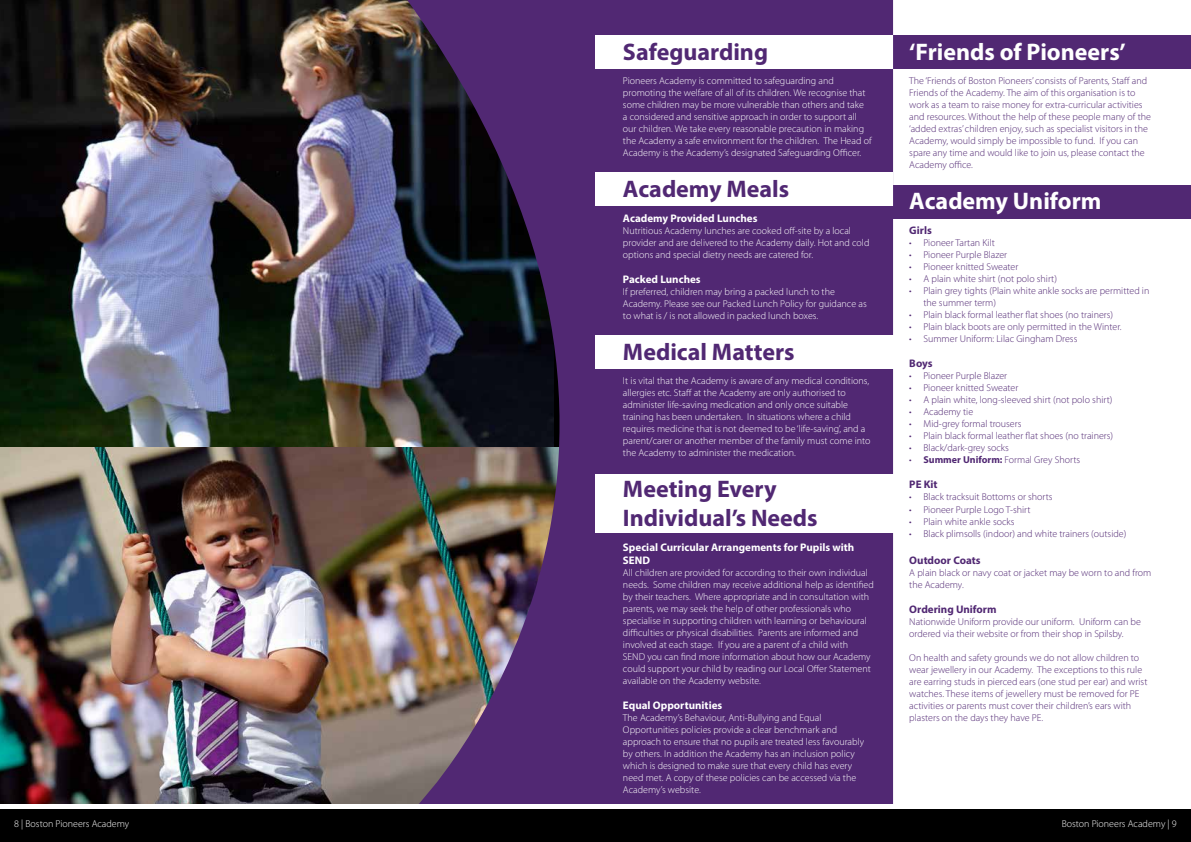
<style>
.page{position:relative;width:1191px;height:842px;background:#fff}
.page>*{position:absolute;margin:0;border:0;box-sizing:border-box;transform-origin:0 0}
.t1{font:700 24px/28.8px "Myriad Pro";color:#512873}
.t2{font:700 24px "Myriad Pro";color:#fff}
.t3{font:700 11px/13.2px "Myriad Pro";color:#fff}
.t4{font:700 11px "Myriad Pro";color:#512873}
.t5{font:300 10px/12px "Myriad Pro";color:#fff}
.t6{font:300 10px/12px "Myriad Pro";color:#512873}
.s1{font-weight:700}
</style>
<div class="page">
<div style="left:878px;top:36px;width:313px;height:33px;background:#512873"></div>
<div style="left:878px;top:185px;width:313px;height:33px;background:#512873"></div>
<img style="left:0;top:446px;width:401px;height:358px">
<img style="left:0;top:0;width:401px;height:446px">
<div style="left:0;top:806px;width:1191px;height:36px;background:#000"></div>
<svg style="left:401px;top:0;width:492px;height:804px;background:#4d2e65"></svg>
<div style="left:595px;top:36px;width:298px;height:33px;background:#fff"></div>
<div style="left:595px;top:173px;width:298px;height:33px;background:#fff"></div>
<div style="left:0;top:804px;width:1191px;height:5px;background:#fff"></div>
<div style="left:595px;top:336px;width:305px;height:33px;background:#fff"></div>
<div style="left:595px;top:474px;width:305px;height:59px;background:#fff"></div>
<h1 class="t1" style="left:623px;top:37px;width:147px">Safeguarding</h1>
<p class="t5" style="left:623px;top:75px;width:250px">Pioneers Academy is committed to safeguarding and promoting the welfare of all of its children. We recognise that some children may be more vulnerable than others and take<br>a considered and sensitive approach in order to support all our children. We take every reasonable precaution in making the Academy a safe environment for the children. The Head of Academy is the Academy’s designated Safeguarding Officer.</p>
<h1 class="t1" style="left:623px;top:174px;width:168px">Academy Meals</h1>
<p class="t3" style="left:623px;top:211px;width:136px">Academy Provided Lunches</p>
<p class="t5" style="left:623px;top:225px;width:248px">Nutritious Academy lunches are cooked off-site by a local provider and are delivered to the Academy daily. Hot and cold options and special dietry needs are catered for.</p>
<p class="t3" style="left:623px;top:273px;width:79px">Packed Lunches</p>
<p class="t5" style="left:623px;top:286px;width:245px">If preferred, children may bring a packed lunch to the<br>Academy. Please see our Packed Lunch Policy for guidance as to what is / is not allowed in packed lunch boxes.</p>
<h1 class="t1" style="left:623px;top:337px;width:173px">Medical Matters</h1>
<p class="t5" style="left:623px;top:375px;width:249px">It is vital that the Academy is aware of any medical conditions, allergies etc. Staff at the Academy are only authorised to administer life-saving medication and only once suitable training has been undertaken. In situations where a child requires medicine that is not deemed to be ‘life-saving’, and a parent/carer or another member of the family must come into the Academy to administer the medication.</p>
<h1 class="t1" style="left:623px;top:474px;width:196px">Meeting Every<br>Individual’s Needs</h1>
<p class="t3" style="left:623px;top:540px;width:233px">Special Curricular Arrangements for Pupils with<br>SEND</p>
<p class="t5" style="left:623px;top:567px;width:252px">All children are provided for according to their own individual needs. Some children may receive additional help as identified by their teachers. Where appropriate and in consultation with parents, we may seek the help of other professionals who specialise in supporting children with learning or behavioural difficulties or physical disabilities. Parents are informed and involved at each stage. If you are a parent of a child with<br>SEND you can find more information about how our Academy could support your child by reading our Local Offer Statement available on the Academy website.</p>
<p class="t3" style="left:623px;top:699px;width:101px">Equal Opportunities</p>
<p class="t5" style="left:623px;top:712px;width:243px">The Academy’s Behaviour, Anti-Bullying and Equal Opportunities policies provide a clear benchmark and approach to ensure that no pupils are treated less favourably by others. In addition the Academy has an inclusion policy which is designed to make sure that every child has every need met. A copy of these policies can be accessed via the Academy’s website.</p>
<h1 class="t2" style="left:909px;top:36px;width:218px">‘Friends of Pioneers’</h1>
<p class="t6" style="left:909px;top:75px;width:243px">The ‘Friends of Boston Pioneers’ consists of Parents, Staff and Friends of the Academy. The aim of this organisation is to work as a team to raise money for extra-curricular activities and resources. Without the help of these people many of the ‘added extras’ children enjoy, such as specialist visitors in the Academy, would simply be impossible to fund. If you can spare any time and would like to join us, please contact the Academy office.</p>
<h1 class="t2" style="left:909px;top:185px;width:194px">Academy Uniform</h1>
<p class="t4" style="left:909px;top:223px;width:24px">Girls</p>
<p class="t6" style="left:909px;top:237px;width:87px">• Pioneer Tartan Kilt</p>
<p class="t6" style="left:909px;top:249px;width:99px">• Pioneer Purple Blazer</p>
<p class="t6" style="left:909px;top:261px;width:111px">• Pioneer knitted Sweater</p>
<p class="t6" style="left:909px;top:273px;width:149px">• A plain white shirt (not polo shirt)</p>
<p class="t6" style="left:923px;top:285px;width:227px;text-indent:-14px">• Plain grey tights (Plain white ankle socks are permitted in the summer term)</p>
<p class="t6" style="left:909px;top:309px;width:205px">• Plain black formal leather flat shoes (no trainers)</p>
<p class="t6" style="left:909px;top:321px;width:214px">• Plain black boots are only permitted in the Winter.</p>
<p class="t6" style="left:909px;top:333px;width:170px">• Summer Uniform: Lilac Gingham Dress</p>
<p class="t4" style="left:909px;top:356px;width:25px">Boys</p>
<p class="t6" style="left:909px;top:370px;width:99px">• Pioneer Purple Blazer</p>
<p class="t6" style="left:909px;top:382px;width:111px">• Pioneer knitted Sweater</p>
<p class="t6" style="left:909px;top:394px;width:205px">• A plain white, long-sleeved shirt (not polo shirt)</p>
<p class="t6" style="left:909px;top:406px;width:65px">• Academy tie</p>
<p class="t6" style="left:909px;top:418px;width:114px">• Mid-grey formal trousers</p>
<p class="t6" style="left:909px;top:430px;width:205px">• Plain black formal leather flat shoes (no trainers)</p>
<p class="t6" style="left:909px;top:442px;width:101px">• Black/dark-grey socks</p>
<p class="t6" style="left:909px;top:454px;width:172px">• <span class="s1">Summer Uniform:</span> Formal Grey Shorts</p>
<p class="t4" style="left:909px;top:478px;width:30px">PE Kit</p>
<p class="t6" style="left:909px;top:491px;width:145px">• Black tracksuit Bottoms or shorts</p>
<p class="t6" style="left:909px;top:503px;width:123px">• Pioneer Purple Logo T-shirt</p>
<p class="t6" style="left:909px;top:515px;width:107px">• Plain white ankle socks</p>
<p class="t6" style="left:909px;top:527px;width:218px">• Black plimsolls (indoor) and white trainers (outside)</p>
<p class="t4" style="left:909px;top:553px;width:73px">Outdoor Coats</p>
<p class="t6" style="left:909px;top:567px;width:243px">A plain black or navy coat or jacket may be worn to and from the Academy.</p>
<p class="t4" style="left:909px;top:602px;width:89px">Ordering Uniform</p>
<p class="t6" style="left:909px;top:616px;width:233px">Nationwide Uniform provide our uniform. Uniform can be ordered via their website or from their shop in Spilsby.</p>
<p class="t6" style="left:909px;top:652px;width:240px">On health and safety grounds we do not allow children to wear jewellery in our Academy. The exceptions to this rule are earring studs in pierced ears (one stud per ear) and wrist watches. These items of jewellery must be removed for PE activities or parents must cover their children’s ears with plasters on the days they have PE.</p>
<p class="t5" style="left:14px;top:818px;width:117px">8 | Boston Pioneers Academy</p>
<p class="t5" style="left:1061px;top:818px;width:117px">Boston Pioneers Academy | 9</p>
</div>
